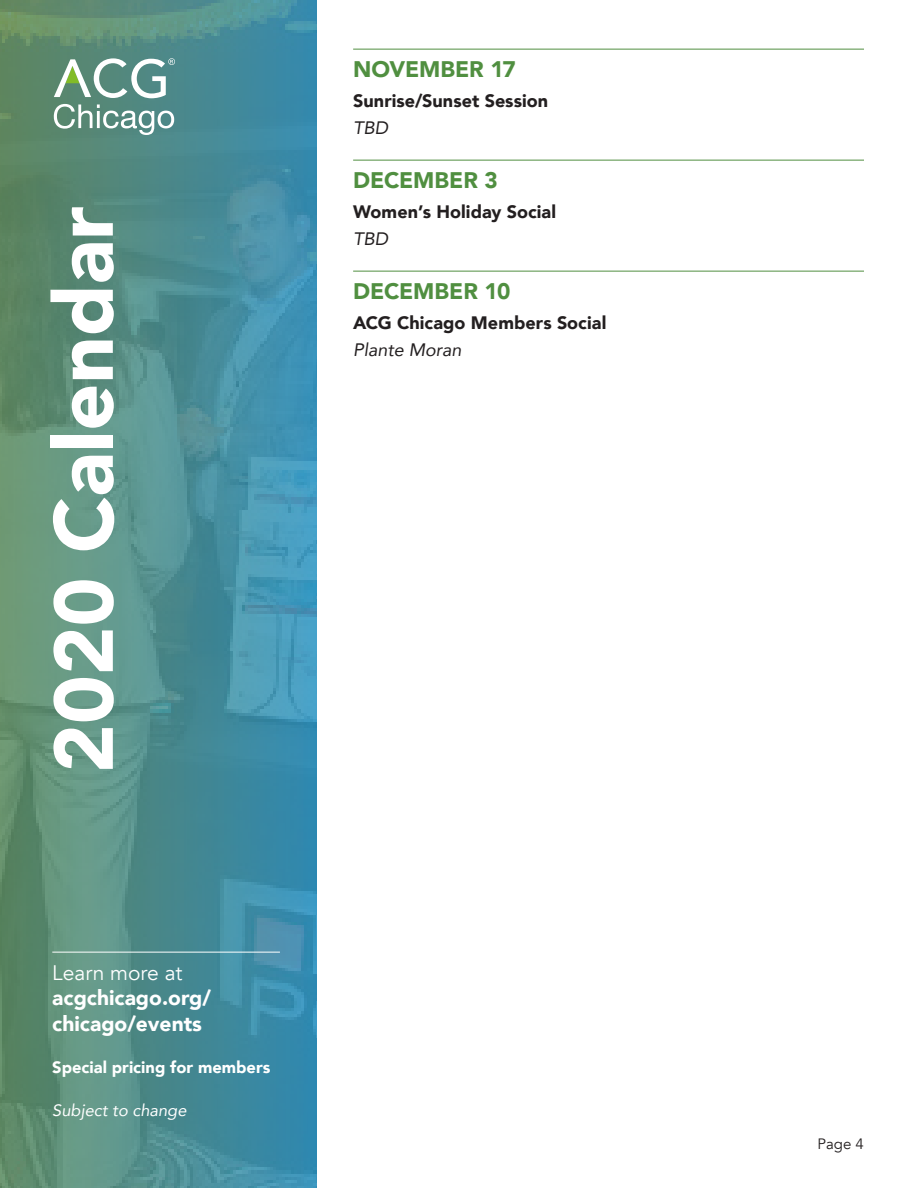
<style>
.page{position:relative;width:918px;height:1188px;background:#fff}
.page>*{position:absolute;margin:0;border:0;box-sizing:border-box;transform-origin:0 0}
.t1{font:900 82.5px "Avenir";color:#fff}
.Date{font:900 22.5px "Avenir";color:#508f40}
.t2{font:900 21px/25.5px "Avenir";color:#fff}
.t3{font:21px "Avenir";color:#fff}
.Program_Name{font:900 18px "Avenir";letter-spacing:.005em;color:#231f20}
.Hashtag{font:italic 18px "Avenir";color:#231f20}
.t4{font:900 16.5px "Avenir";color:#fff}
.t5{font:italic 16.5px "Avenir";color:#fff}
.t6{font:15px "Avenir";color:#231f20}
</style>
<div class="page">
<img style="left:0;top:0;width:316px;height:1188px">
<svg style="left:54px;top:58px;width:121px;height:40px"></svg>
<svg style="left:54px;top:104px;width:120px;height:31px"></svg>
<hr style="left:52px;top:952px;width:228px;height:1px;background:#fff">
<hr style="left:353px;top:49px;width:511px;height:1px;background:#508f40">
<hr style="left:353px;top:160px;width:511px;height:1px;background:#508f40">
<hr style="left:353px;top:271px;width:511px;height:1px;background:#508f40">
<h1 class="t1" style="left:13px;top:773px;width:568px;rotate:-90deg">2020 Calendar</h1>
<p class="t3" style="left:52px;top:960px;width:132px">Learn more at</p>
<p class="t2" style="left:52px;top:984px;width:160px">acgchicago.org/ chicago/events</p>
<p class="t4" style="left:52px;top:1053px;width:220px">Special pricing for members</p>
<p class="t5" style="left:52px;top:1100px;width:136px">Subject to change</p>
<p class="Date" style="left:353px;top:49px;width:164px">NOVEMBER 17</p>
<p class="Program_Name" style="left:353px;top:85px;width:197px">Sunrise/Sunset Session</p>
<p class="Hashtag" style="left:353px;top:116px;width:37px">TBD</p>
<p class="Date" style="left:353px;top:160px;width:146px">DECEMBER 3</p>
<p class="Program_Name" style="left:353px;top:196px;width:205px">Women’s Holiday Social</p>
<p class="Hashtag" style="left:353px;top:227px;width:37px">TBD</p>
<p class="Date" style="left:353px;top:271px;width:159px">DECEMBER 10</p>
<p class="Program_Name" style="left:353px;top:307px;width:255px">ACG Chicago Members Social</p>
<p class="Hashtag" style="left:353px;top:338px;width:110px">Plante Moran</p>
<p class="t6" style="left:818px;top:1135px;width:48px">Page 4</p>
</div>
